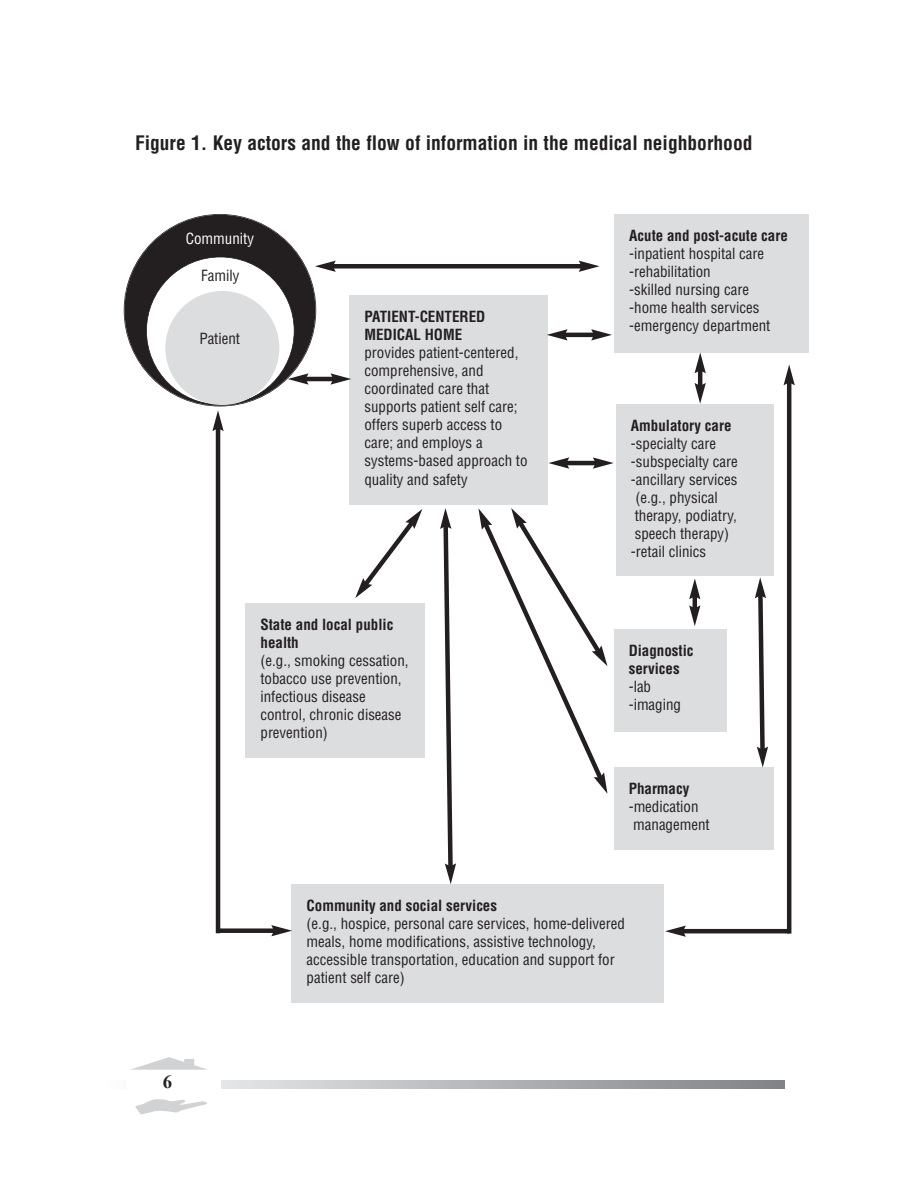
<style>
.page{position:relative;width:918px;height:1188px;background:#fff}
.page>*{position:absolute;margin:0;border:0;box-sizing:border-box;transform-origin:0 0}
.t1{font:700 condensed 19.5px "Helvetica";color:#231f20}
.t2{font:700 18.75px "Times New Roman";color:#231f20}
.t3{font:condensed 15px/18px "Helvetica";color:#231f20}
.t4{font:700 condensed 15px/18px "Helvetica";color:#231f20}
.t5{font:condensed 15px "Helvetica";color:#fff}
.s1{font-weight:700}
.s2{font-weight:400}
</style>
<div class="page">
<svg style="left:221px;top:1080px;width:564px;height:9px"></svg>
<svg style="left:130px;top:1057px;width:78px;height:13px"></svg>
<svg style="left:135px;top:1099px;width:72px;height:15px"></svg>
<div style="left:125px;top:215px;width:190px;height:191px;background:#231f20;border-radius:50%"></div>
<div style="left:146px;top:257px;width:148px;height:148px;background:#fff;border-radius:50%"></div>
<div style="left:165px;top:291px;width:114px;height:114px;background:#dcdddf;border-radius:50%"></div>
<div style="left:349px;top:295px;width:199px;height:210px;background:#dcdddf"></div>
<div style="left:614px;top:214px;width:195px;height:139px;background:#dcdddf"></div>
<div style="left:616px;top:404px;width:158px;height:172px;background:#dcdddf"></div>
<div style="left:614px;top:630px;width:113px;height:102px;background:#dcdddf"></div>
<div style="left:614px;top:767px;width:160px;height:83px;background:#dcdddf"></div>
<div style="left:246px;top:603px;width:179px;height:155px;background:#dcdddf"></div>
<div style="left:292px;top:884px;width:372px;height:119px;background:#dcdddf"></div>
<div style="left:332px;top:264px;width:251px;height:5px;background:#231f20"></div>
<svg style="left:315px;top:261px;width:21px;height:11px"></svg>
<svg style="left:579px;top:261px;width:21px;height:11px"></svg>
<hr style="left:305px;top:377px;width:29px;height:4px;background:#231f20">
<svg style="left:288px;top:373px;width:20px;height:12px"></svg>
<svg style="left:331px;top:373px;width:20px;height:12px"></svg>
<hr style="left:564px;top:333px;width:31px;height:4px;background:#231f20">
<svg style="left:547px;top:329px;width:21px;height:11px"></svg>
<svg style="left:591px;top:329px;width:21px;height:11px"></svg>
<hr style="left:565px;top:461px;width:32px;height:4px;background:#231f20">
<svg style="left:548px;top:457px;width:21px;height:12px"></svg>
<svg style="left:593px;top:457px;width:21px;height:12px"></svg>
<div style="left:216px;top:928px;width:59px;height:5px;background:#231f20"></div>
<svg style="left:271px;top:925px;width:21px;height:11px"></svg>
<hr style="left:216px;top:427px;width:4px;height:506px;background:#231f20">
<svg style="left:212px;top:410px;width:12px;height:21px"></svg>
<hr style="left:682px;top:929px;width:108px;height:4px;background:#231f20">
<svg style="left:665px;top:926px;width:21px;height:11px"></svg>
<hr style="left:787px;top:381px;width:4px;height:553px;background:#231f20">
<svg style="left:784px;top:365px;width:11px;height:20px"></svg>
<svg style="left:440px;top:508px;width:16px;height:376px"></svg>
<svg style="left:478px;top:508px;width:129px;height:285px"></svg>
<svg style="left:355px;top:509px;width:67px;height:89px"></svg>
<hr style="left:698px;top:369px;width:4px;height:18px;background:#231f20">
<svg style="left:695px;top:352px;width:11px;height:21px"></svg>
<svg style="left:695px;top:383px;width:11px;height:21px"></svg>
<hr style="left:693px;top:595px;width:4px;height:14px;background:#231f20">
<svg style="left:689px;top:578px;width:11px;height:21px"></svg>
<svg style="left:689px;top:605px;width:11px;height:21px"></svg>
<svg style="left:755px;top:577px;width:13px;height:512px"></svg>
<p class="t1" style="left:135px;top:131px;width:619px">Figure 1. Key actors and the flow of information in the medical neighborhood</p>
<p class="t5" style="left:186px;top:231px;width:70px">Community</p>
<p class="t3" style="left:201px;top:267px;width:40px">Family</p>
<p class="t3" style="left:199px;top:330px;width:42px">Patient</p>
<p class="t3" style="left:364px;top:307px;width:165px"><span class="s1">PATIENT-CENTERED<br>MEDICAL HOME<br></span>provides patient-centered, comprehensive, and coordinated care that supports patient self care; offers superb access to care; and employs a systems-based approach to quality and safety</p>
<p class="t3" style="left:261px;top:615px;width:150px"><span class="s1">State and local public health<br></span>(e.g., smoking cessation, tobacco use prevention, infectious disease control, chronic disease prevention)</p>
<p class="t3" style="left:629px;top:226px;width:160px"><span class="s1">Acute and post-acute care </span>-inpatient hospital care -rehabilitation<br>-skilled nursing care -home health services -emergency department</p>
<p class="t4" style="left:631px;top:416px;width:102px">Ambulatory care</p>
<p class="t3" style="left:631px;top:434px;width:87px">-specialty care</p>
<p class="t3" style="left:631px;top:452px;width:108px">-subspecialty care</p>
<p class="t3" style="left:631px;top:470px;width:108px">-ancillary services</p>
<p class="t3" style="left:635px;top:488px;width:84px">(e.g., physical</p>
<p class="t3" style="left:635px;top:506px;width:104px">therapy, podiatry,</p>
<p class="t3" style="left:635px;top:524px;width:96px">speech therapy)</p>
<p class="t3" style="left:631px;top:542px;width:77px">-retail clinics</p>
<p class="t4" style="left:629px;top:642px;width:66px">Diagnostic services <span class="s2">-lab -imaging</span></p>
<p class="t4" style="left:629px;top:780px;width:62px">Pharmacy</p>
<p class="t3" style="left:629px;top:798px;width:71px">-medication</p>
<p class="t3" style="left:633px;top:816px;width:78px">management</p>
<p class="t2" style="left:163px;top:1071px;width:11px">6</p>
<p class="t3" style="left:307px;top:896px;width:320px"><span class="s1">Community and social services<br></span>(e.g., hospice, personal care services, home-delivered meals, home modifications, assistive technology, accessible transportation, education and support for patient self care)</p>
</div>
